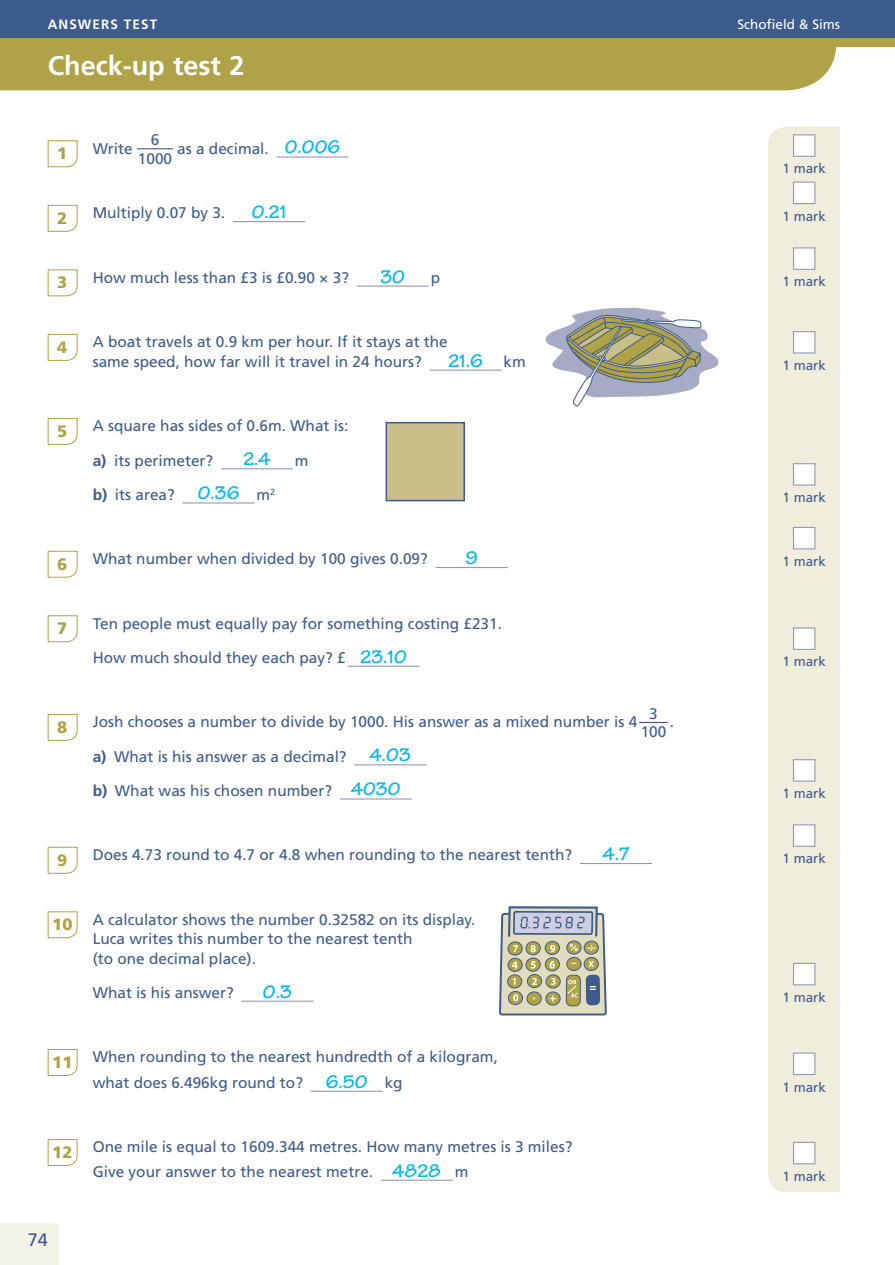
<style>
.page{position:relative;width:895px;height:1265px;background:#fff}
.page>*{position:absolute;margin:0;border:0;box-sizing:border-box;transform-origin:0 0}
.t1{font:700 27px "Frutiger LT Std";color:#fff}
.t2{font:700 19.5px "Tekton Pro";color:#07b8e9}
.t3{font:18px "Frutiger LT Std";color:#3d5b8c}
.t4{font:900 16.5px "Frutiger LT Std";color:#afa247}
.t5{font:15.3px/19.5px "Frutiger LT Std";color:#3d5b8c}
.t6{font:13.5px "Frutiger LT Std";color:#3d5b8c}
.t7{font:700 13.5px "Frutiger LT Std";letter-spacing:.08em;color:#fff}
.t8{font:13.5px "Frutiger LT Std";color:#fff}
.t9{font:700 12.15px "Frutiger LT Std";color:#fff}
.t10{font:700 10.05px "Frutiger LT Std";color:#fff}
.s1{font-family:"Tekton Pro";font-weight:700;font-size:19.5px;color:#07b8e9}
.s2{font-family:"Frutiger LT Std";font-weight:400;font-size:15.3px;color:#3d5b8c}
.s3{font-weight:700}
.s4{font-weight:900;font-size:16.5px;color:#afa247}
.s5{font-size:8.7px}
</style>
<div class="page">
<div style="left:0;top:47px;width:836px;height:43px;background:#afa247"></div>
<div style="left:0;top:0;width:894px;height:44px;background:#3d5b8c"></div>
<div style="left:768px;top:127px;width:72px;height:1065px;background:#f0eddc"></div>
<div style="left:0;top:1223px;width:58px;height:41px;background:#f4f3e7"></div>
<svg style="left:47px;top:140px;width:31px;height:28px"></svg>
<hr style="left:137px;top:148px;width:36px;height:1px;background:#3d5b8c">
<hr style="left:276px;top:156px;width:72px;height:2px;background:#939ab9">
<svg style="left:47px;top:204px;width:31px;height:28px"></svg>
<hr style="left:233px;top:221px;width:72px;height:1px;background:#939ab9">
<svg style="left:47px;top:269px;width:31px;height:28px"></svg>
<hr style="left:357px;top:285px;width:72px;height:2px;background:#939ab9">
<svg style="left:47px;top:333px;width:31px;height:28px"></svg>
<hr style="left:429px;top:369px;width:72px;height:2px;background:#939ab9">
<svg style="left:47px;top:417px;width:31px;height:28px"></svg>
<hr style="left:221px;top:468px;width:72px;height:1px;background:#939ab9">
<hr style="left:182px;top:502px;width:72px;height:1px;background:#939ab9">
<svg style="left:47px;top:550px;width:31px;height:28px"></svg>
<hr style="left:435px;top:567px;width:72px;height:1px;background:#939ab9">
<svg style="left:47px;top:615px;width:31px;height:27px"></svg>
<hr style="left:347px;top:665px;width:72px;height:1px;background:#939ab9">
<svg style="left:47px;top:714px;width:31px;height:27px"></svg>
<svg style="left:639px;top:722px;width:28px;height:1px"></svg>
<hr style="left:354px;top:764px;width:72px;height:1px;background:#939ab9">
<hr style="left:340px;top:798px;width:72px;height:1px;background:#939ab9">
<svg style="left:47px;top:846px;width:31px;height:28px"></svg>
<hr style="left:580px;top:863px;width:72px;height:1px;background:#939ab9">
<svg style="left:47px;top:911px;width:31px;height:27px"></svg>
<hr style="left:241px;top:1000px;width:72px;height:1px;background:#939ab9">
<svg style="left:47px;top:1049px;width:31px;height:27px"></svg>
<hr style="left:311px;top:1090px;width:72px;height:1px;background:#939ab9">
<svg style="left:47px;top:1139px;width:31px;height:27px"></svg>
<hr style="left:381px;top:1179px;width:72px;height:1px;background:#939ab9">
<div style="left:792px;top:134px;width:23px;height:23px;background:#fff;border:1px solid #939ab9"></div>
<div style="left:792px;top:182px;width:23px;height:22px;background:#fff;border:1px solid #939ab9"></div>
<div style="left:792px;top:247px;width:23px;height:23px;background:#fff;border:1px solid #939ab9"></div>
<div style="left:792px;top:331px;width:23px;height:22px;background:#fff;border:1px solid #939ab9"></div>
<svg style="left:545px;top:307px;width:174px;height:99px"></svg>
<div style="left:792px;top:463px;width:23px;height:22px;background:#fff;border:1px solid #939ab9"></div>
<div style="left:386px;top:422px;width:78px;height:78px;background:#c9c089"></div>
<div style="left:385px;top:422px;width:80px;height:79px;border:2px solid #3d5b8c"></div>
<div style="left:792px;top:527px;width:23px;height:22px;background:#fff;border:1px solid #939ab9"></div>
<div style="left:792px;top:627px;width:23px;height:23px;background:#fff;border:1px solid #939ab9"></div>
<div style="left:792px;top:759px;width:23px;height:22px;background:#fff;border:1px solid #939ab9"></div>
<div style="left:792px;top:824px;width:23px;height:22px;background:#fff;border:1px solid #939ab9"></div>
<div style="left:792px;top:962px;width:23px;height:23px;background:#fff;border:1px solid #939ab9"></div>
<svg style="left:499px;top:906px;width:108px;height:110px;background:#b4b6a6"></svg>
<div style="left:792px;top:1052px;width:23px;height:23px;background:#fff;border:1px solid #939ab9"></div>
<div style="left:792px;top:1141px;width:23px;height:23px;background:#fff;border:1px solid #939ab9"></div>
<div style="left:0;top:38px;width:894px;height:9px;background:#afa247"></div>
<p class="t7" style="left:48px;top:17px;width:111px">ANSWERS TESTES T</p>
<h1 class="t1" style="left:48px;top:49px;width:198px">CHECK-UP TEST 2</h1>
<p class="t4" style="left:57px;top:143px;width:12px">1</p>
<p class="t5" style="left:93px;top:139px;width:41px">Write</p>
<p class="t5" style="left:138px;top:130px;width:36px;line-height:18.8px;text-align:center">6<br>1000</p>
<p class="t5" style="left:177px;top:139px;width:164px">as a decimal. <span class="s1">0.006</span></p>
<p class="t4" style="left:57px;top:208px;width:12px">2</p>
<p class="t5" style="left:93px;top:203px;width:134px">Multiply 0.07 by 3.</p>
<p class="t2" style="left:252px;top:200px;width:36px">0.21</p>
<p class="t4" style="left:57px;top:272px;width:12px">3</p>
<p class="t5" style="left:93px;top:268px;width:258px">How much less than £3 is £0.90 × 3?</p>
<p class="t2" style="left:380px;top:265px;width:26px">30</p>
<p class="t5" style="left:430px;top:268px;width:11px">p</p>
<p class="t4" style="left:57px;top:337px;width:12px">4</p>
<p class="t5" style="left:93px;top:332px;width:356px">A boat travels at 0.9 km per hour. If it stays at the same speed, how far will it travel in 24 hours?</p>
<p class="t2" style="left:448px;top:349px;width:79px">21.6 <span class="s2">km</span></p>
<p class="t4" style="left:57px;top:421px;width:12px">5</p>
<p class="t5" style="left:93px;top:416px;width:257px">A square has sides of 0.6m. What is:</p>
<p class="t5" style="left:93px;top:450px;width:122px"><span class="s3">A)</span> its perimeter?</p>
<p class="t2" style="left:243px;top:447px;width:67px">2.4 <span class="s2">m</span></p>
<p class="t5" style="left:93px;top:484px;width:184px"><span class="s3">B)</span> its area? <span class="s1">0.36</span> m<sup>2</sup></p>
<p class="t4" style="left:57px;top:554px;width:12px">6</p>
<p class="t5" style="left:93px;top:549px;width:336px">What number when divided by 100 gives 0.09?</p>
<p class="t2" style="left:465px;top:546px;width:14px">9</p>
<p class="t4" style="left:57px;top:618px;width:12px">7</p>
<p class="t5" style="left:93px;top:613px;width:410px">Ten people must equally pay for something costing £231.</p>
<p class="t5" style="left:93px;top:648px;width:315px">How much should they each pay? £ <span class="s1">23.10</span></p>
<p class="t4" style="left:57px;top:717px;width:12px">8</p>
<p class="t5" style="left:93px;top:712px;width:546px">Josh chooses a number to divide by 1000. His answer as a mixed number is 4</p>
<p class="t5" style="left:640px;top:704px;width:27px;line-height:18.8px;text-align:center">3<br>100</p>
<p class="t5" style="left:669px;top:712px;width:6px">.</p>
<p class="t5" style="left:93px;top:746px;width:319px"><span class="s3">A)</span> What is his answer as a decimal? <span class="s1">4.03</span></p>
<p class="t5" style="left:93px;top:780px;width:309px"><span class="s3">B)</span> What was his chosen number? <span class="s1">4030</span></p>
<p class="t4" style="left:57px;top:850px;width:12px">9</p>
<p class="t5" style="left:93px;top:845px;width:481px">Does 4.73 round to 4.7 or 4.8 when rounding to the nearest tenth?</p>
<p class="t2" style="left:603px;top:842px;width:28px">4.7</p>
<p class="t5" style="left:93px;top:909px;width:384px;text-indent:-40px"><span class="s4">10</span> A calculator shows the number 0.32582 on its display.<br>Luca writes this number to the nearest tenth<br>(to one decimal place).</p>
<p class="t5" style="left:93px;top:982px;width:142px">What is his answer?</p>
<p class="t2" style="left:263px;top:980px;width:31px">0.3</p>
<p class="t5" style="left:93px;top:1044px;width:406px;line-height:25.5px;text-indent:-40px"><span class="s4">11</span> When rounding to the nearest hundredth of a kilogram, what does 6.496kg round to? <span class="s1">6.50</span> kg</p>
<p class="t10" style="left:571px;top:956px;width:24px">– <span class="s5">X</span></p>
<p class="t9" style="left:589px;top:979px;width:9px">=</p>
<p class="t5" style="left:93px;top:1135px;width:481px;line-height:24.3px;text-indent:-40px"><span class="s4">12</span> One mile is equal to 1609.344 metres. How many metres is 3 miles?<br>Give your answer to the nearest metre. <span class="s1">4828</span> m</p>
<p class="t3" style="left:28px;top:1229px;width:22px">74</p>
<p class="t8" style="left:737px;top:17px;width:104px">Schofield &amp; Sims</p>
<p class="t6" style="left:782px;top:161px;width:45px">1 mark</p>
<p class="t6" style="left:782px;top:208px;width:45px">1 mark</p>
<p class="t6" style="left:782px;top:274px;width:45px">1 mark</p>
<p class="t6" style="left:782px;top:357px;width:45px">1 mark</p>
<p class="t6" style="left:782px;top:489px;width:45px">1 mark</p>
<p class="t6" style="left:782px;top:553px;width:45px">1 mark</p>
<p class="t6" style="left:782px;top:654px;width:45px">1 mark</p>
<p class="t6" style="left:782px;top:785px;width:45px">1 mark</p>
<p class="t6" style="left:782px;top:850px;width:45px">1 mark</p>
<p class="t6" style="left:782px;top:989px;width:45px">1 mark</p>
<p class="t6" style="left:782px;top:1078px;width:45px">1 mark</p>
<p class="t6" style="left:782px;top:1168px;width:45px">1 mark</p>
</div>
